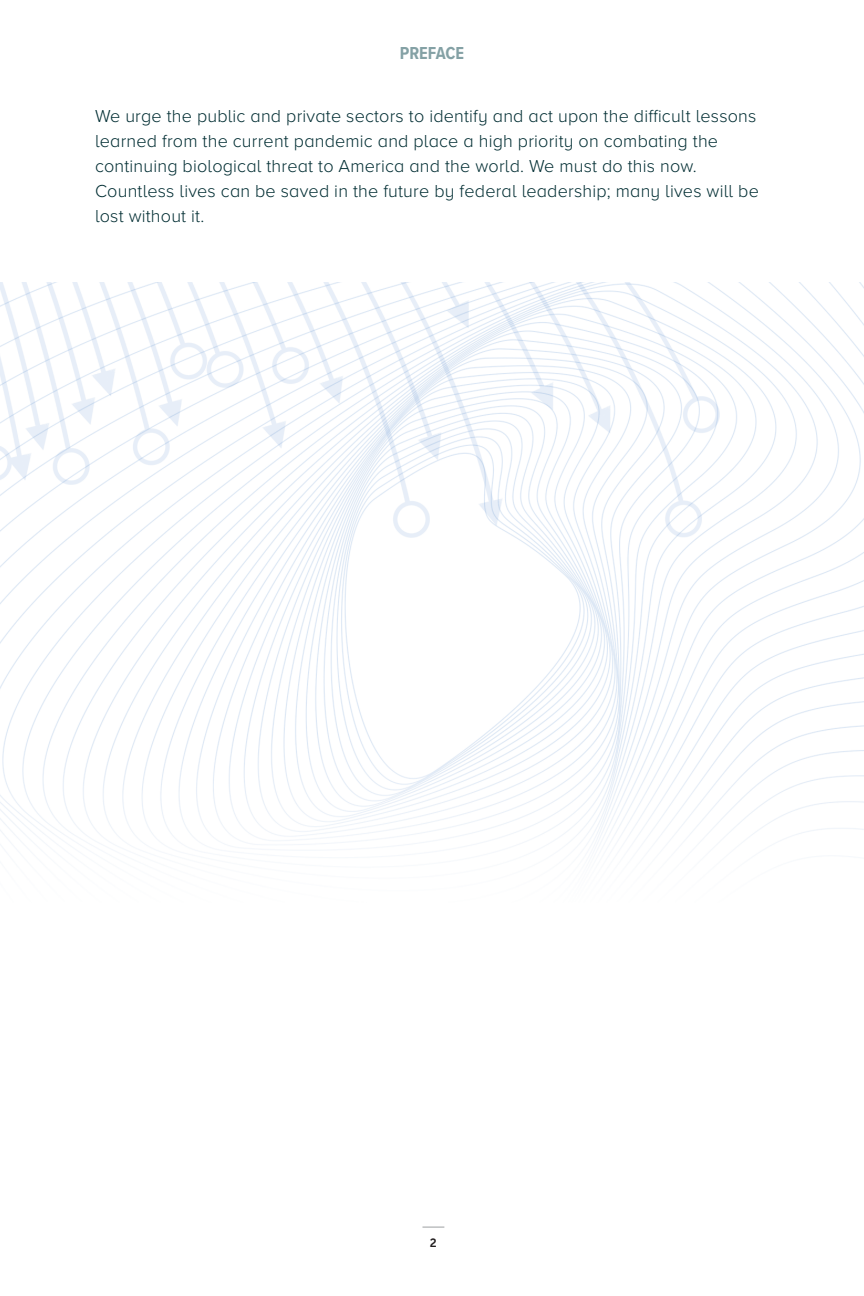
<style>
.page{position:relative;width:864px;height:1296px;background:#fff}
.page>*{position:absolute;margin:0;border:0;box-sizing:border-box;transform-origin:0 0}
.Body{font:300 18px/25px "Proxima Nova A";letter-spacing:.01em;color:#022e33}
.SECTION_PAGE_TITLE{font:700 18px "Proxima Nova A Cond";color:#84a1a5}
.t1{font:12px "Museo Sans 700";color:#231f20}
</style>
<div class="page">
<svg style="left:422px;top:1227px;width:22px;height:1px"></svg>
<img style="left:0;top:282px;width:864px;height:571px">
<p class="SECTION_PAGE_TITLE" style="left:400px;top:40px;width:66px">PREFACE</p>
<p class="Body" style="left:95px;top:103px;width:665px">We urge the public and private sectors to identify and act upon the difficult lessons learned from the current pandemic and place a high priority on combating the continuing biological threat to America and the world. We must do this now.<br>Countless lives can be saved in the future by federal leadership; many lives will be lost without it.</p>
<p class="t1" style="left:430px;top:1236px;width:8px">2</p>
</div>
